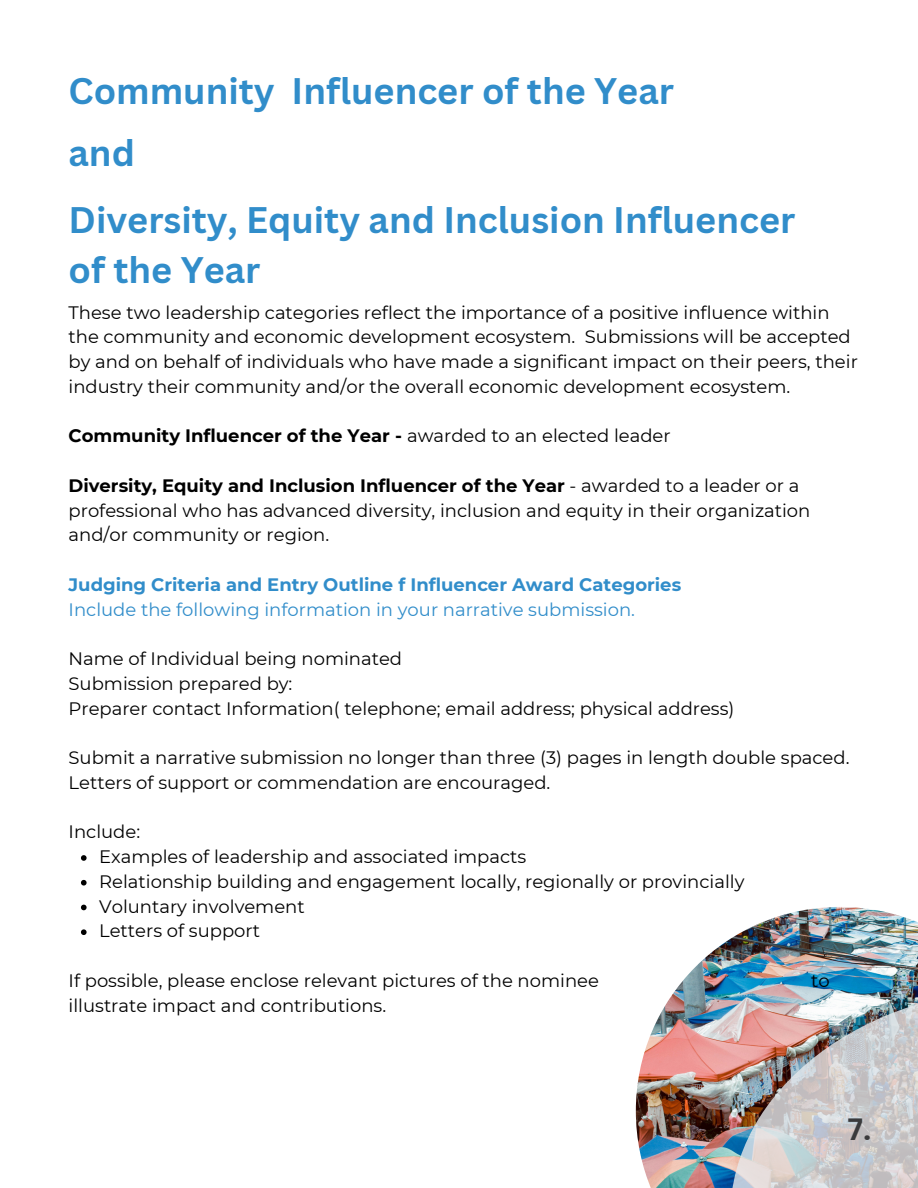
<style>
.page{position:relative;width:918px;height:1188px;background:#fff}
.page>*{position:absolute;margin:0;border:0;box-sizing:border-box;transform-origin:0 0}
.t1{font:700 36px/49.5px "Canva Sans";color:#318dca}
.t2{font:700 30px "Canva Sans";color:#3a3a3c}
.t3{font:18px/24.8px "Montserrat";color:#000}
.t4{font:700 18px "Montserrat";color:#318dca}
.t5{font:18px "Montserrat";color:#318dca}
.t6{font:700 18px "Montserrat";color:#000}
.s1{font-weight:400}
.s2{font-weight:700}
</style>
<div class="page">
<img style="left:636px;top:907px;width:282px;height:281px">
<img style="left:730px;top:988px;width:188px;height:200px">
<svg style="left:81px;top:855px;width:6px;height:6px"></svg>
<svg style="left:81px;top:880px;width:6px;height:6px"></svg>
<svg style="left:81px;top:905px;width:6px;height:5px"></svg>
<svg style="left:81px;top:929px;width:6px;height:6px"></svg>
<p class="t1" style="left:69px;top:65px;width:607px">Community Influencer of the Year</p>
<p class="t1" style="left:69px;top:127px;width:68px">and</p>
<p class="t1" style="left:69px;top:194px;width:728px">Diversity, Equity and Inclusion Influencer of the Year</p>
<p class="t3" style="left:69px;top:300px;width:791px">These two leadership categories reflect the importance of a positive influence within the community and economic development ecosystem. Submissions will be accepted by and on behalf of individuals who have made a significant impact on their peers, their industry their community and/or the overall economic development ecosystem.</p>
<p class="t6" style="left:69px;top:425px;width:604px">Community Influencer of the Year - <span class="s1">awarded to an elected leader</span></p>
<p class="t3" style="left:69px;top:473px;width:743px"><span class="s2">Diversity, Equity and Inclusion Influencer of the Year</span> - awarded to a leader or a professional who has advanced diversity, inclusion and equity in their organization and/or community or region.</p>
<p class="t4" style="left:69px;top:573px;width:614px">Judging Criteria and Entry Outline f Influencer Award Categories</p>
<p class="t5" style="left:69px;top:598px;width:568px">Include the following information in your narrative submission.</p>
<p class="t3" style="left:69px;top:646px;width:335px">Name of Individual being nominated</p>
<p class="t3" style="left:69px;top:671px;width:225px">Submission prepared by:</p>
<p class="t3" style="left:69px;top:696px;width:667px">Preparer contact Information( telephone; email address; physical address)</p>
<p class="t3" style="left:69px;top:745px;width:782px">Submit a narrative submission no longer than three (3) pages in length double spaced.<br>Letters of support or commendation are encouraged.</p>
<p class="t3" style="left:69px;top:819px;width:73px">Include:</p>
<p class="t3" style="left:99px;top:844px;width:429px">Examples of leadership and associated impacts</p>
<p class="t3" style="left:99px;top:869px;width:647px">Relationship building and engagement locally, regionally or provincially</p>
<p class="t3" style="left:99px;top:894px;width:207px">Voluntary involvement</p>
<p class="t3" style="left:99px;top:918px;width:162px">Letters of support</p>
<p class="t3" style="left:69px;top:968px;width:532px">If possible, please enclose relevant pictures of the nominee</p>
<p class="t3" style="left:811px;top:968px;width:20px">to</p>
<p class="t3" style="left:69px;top:993px;width:319px">illustrate impact and contributions.</p>
<p class="t2" style="left:848px;top:1108px;width:25px">7.</p>
</div>
